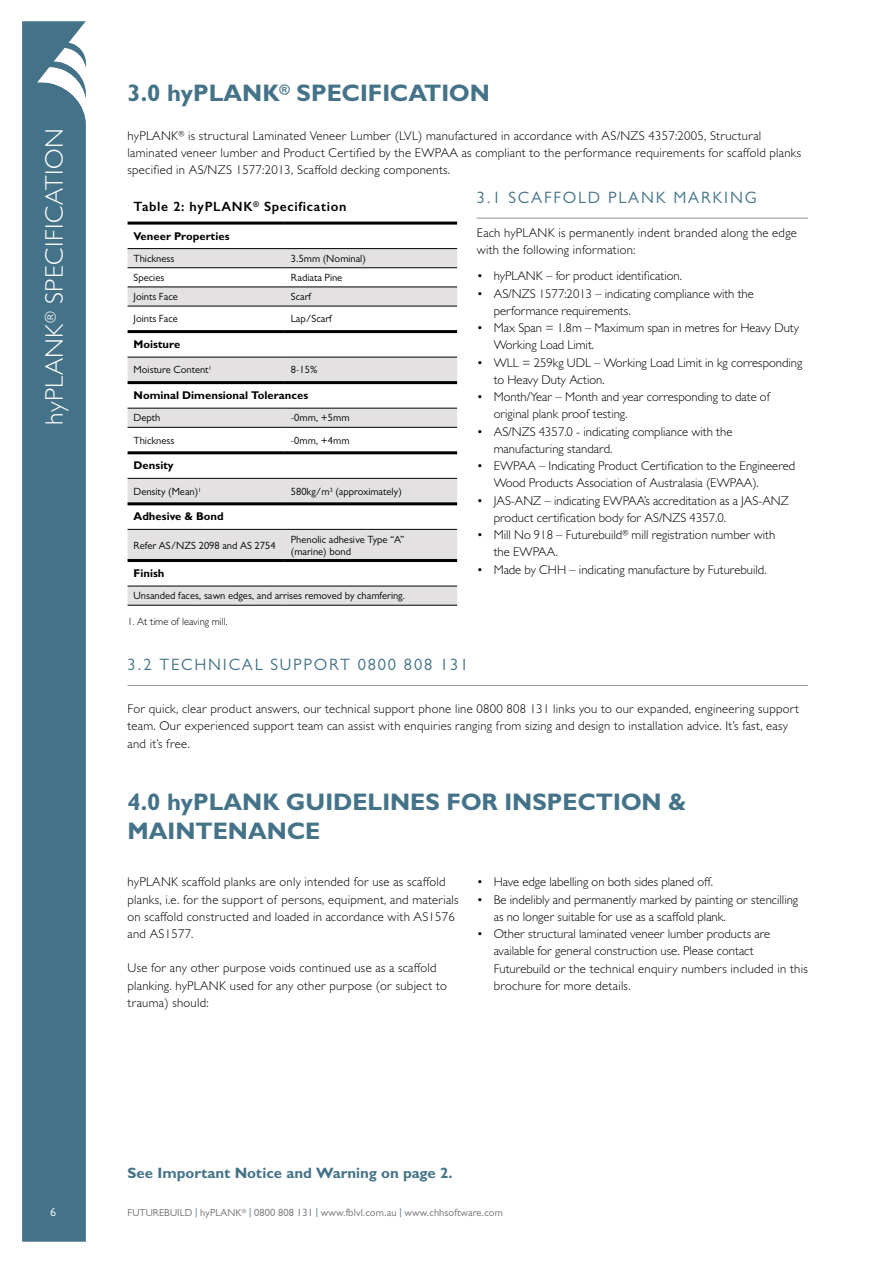
<style>
.page{position:relative;width:893px;height:1263px;background:#fff}
.page>*{position:absolute;margin:0;border:0;box-sizing:border-box;transform-origin:0 0}
.t1{font:300 25.5px "Gill Sans MT Pro";letter-spacing:.02em;color:#fff}
.t2{font:700 24px/28.8px "Gill Sans MT Pro";color:#447389}
.t3{font:16.5px "Gill Sans MT Pro";letter-spacing:.11em;color:#447389}
.t4{font:700 15px "Gill Sans MT Pro";color:#447389}
.t5{font:600 13.5px "Gill Sans";letter-spacing:.05em;color:#000}
.t6{font:300 12.75px/17.2px "Gill Sans MT Pro";letter-spacing:.005em;color:#000}
.t7{font:12px "Gill Sans MT Pro";color:#fff}
.t8{font:700 11.25px "Gill Sans MT Pro";color:#000}
.t9{font:10.5px/12px "Gill Sans MT Pro";color:#000}
.t10{font:10.5px "Gill Sans MT Pro";letter-spacing:.01em;color:#6d6e71}
.t11{font:300 10.5px "Gill Sans MT Pro";color:#000}
.s1{font-size:10.2px}
.s2{font-size:10.2px;color:#447389}
</style>
<div class="page">
<div style="left:22px;top:21px;width:64px;height:1221px;background:#447389"></div>
<svg style="left:38px;top:23px;width:48px;height:95px"></svg>
<svg style="left:128px;top:249px;width:329px;height:356px"></svg>
<hr style="left:128px;top:248px;width:157px;height:1px;background:#000">
<hr style="left:285px;top:248px;width:172px;height:1px;background:#000">
<hr style="left:128px;top:357px;width:157px;height:1px;background:#000">
<hr style="left:285px;top:357px;width:172px;height:1px;background:#000">
<hr style="left:128px;top:408px;width:157px;height:1px;background:#000">
<hr style="left:285px;top:408px;width:172px;height:1px;background:#000">
<hr style="left:128px;top:478px;width:157px;height:1px;background:#000">
<hr style="left:285px;top:478px;width:172px;height:1px;background:#000">
<hr style="left:128px;top:529px;width:157px;height:1px;background:#000">
<hr style="left:285px;top:529px;width:172px;height:1px;background:#000">
<hr style="left:128px;top:330px;width:157px;height:3px;background:#000">
<hr style="left:285px;top:330px;width:172px;height:3px;background:#000">
<hr style="left:128px;top:381px;width:157px;height:3px;background:#000">
<hr style="left:285px;top:381px;width:172px;height:3px;background:#000">
<hr style="left:128px;top:451px;width:157px;height:3px;background:#000">
<hr style="left:285px;top:451px;width:172px;height:3px;background:#000">
<hr style="left:128px;top:502px;width:157px;height:3px;background:#000">
<hr style="left:285px;top:502px;width:172px;height:3px;background:#000">
<hr style="left:128px;top:559px;width:157px;height:3px;background:#000">
<hr style="left:285px;top:559px;width:172px;height:3px;background:#000">
<hr style="left:128px;top:586px;width:157px;height:1px;background:#000">
<hr style="left:285px;top:586px;width:172px;height:1px;background:#000">
<hr style="left:128px;top:427px;width:157px;height:1px;background:#000">
<hr style="left:285px;top:427px;width:172px;height:1px;background:#000">
<hr style="left:128px;top:306px;width:157px;height:1px;background:#000">
<hr style="left:285px;top:306px;width:172px;height:1px;background:#000">
<hr style="left:128px;top:287px;width:157px;height:1px;background:#000">
<hr style="left:285px;top:287px;width:172px;height:1px;background:#000">
<hr style="left:128px;top:267px;width:157px;height:1px;background:#000">
<hr style="left:285px;top:267px;width:172px;height:1px;background:#000">
<hr style="left:128px;top:222px;width:157px;height:3px;background:#000">
<hr style="left:285px;top:222px;width:172px;height:3px;background:#000">
<hr style="left:128px;top:605px;width:157px;height:1px;background:#000">
<hr style="left:285px;top:605px;width:172px;height:1px;background:#000">
<hr style="left:477px;top:218px;width:331px;height:1px;background:#939598">
<hr style="left:128px;top:685px;width:680px;height:1px;background:#939598">
<h1 class="t1" style="left:39px;top:425px;width:298px;rotate:-90deg">hyPLANK<sup>®</sup> SPECIFICATION</h1>
<h2 class="t2" style="left:128px;top:78px;width:364px">3.0 hyPLANK<sup>®</sup> SPECIFICATION</h2>
<p class="t6" style="left:128px;top:127px;width:675px">hyPLANK<sup>®</sup> is structural Laminated Veneer Lumber (LVL) manufactured in accordance with AS/NZS 4357:2005, Structural laminated veneer lumber and Product Certified by the EWPAA as compliant to the performance requirements for scaffold planks specified in AS/NZS 1577:2013, Scaffold decking components.</p>
<p class="t5" style="left:134px;top:198px;width:214px">Table 2: hyPLANK<sup>®</sup> Specification</p>
<p class="t8" style="left:134px;top:229px;width:98px">Veneer Properties</p>
<p class="t9" style="left:134px;top:252px;width:42px">Thickness</p>
<p class="t9" style="left:291px;top:252px;width:76px">3.5mm (Nominal)</p>
<p class="t9" style="left:134px;top:271px;width:32px">Species</p>
<p class="t9" style="left:291px;top:271px;width:53px">Radiata Pine</p>
<p class="t9" style="left:134px;top:290px;width:46px">Joints Face</p>
<p class="t9" style="left:291px;top:290px;width:22px">Scarf</p>
<p class="t9" style="left:134px;top:313px;width:46px">Joints Face</p>
<p class="t9" style="left:291px;top:313px;width:42px">Lap/Scarf</p>
<p class="t8" style="left:134px;top:337px;width:48px">Moisture</p>
<p class="t9" style="left:134px;top:364px;width:79px">Moisture Content<sup>1</sup></p>
<p class="t9" style="left:291px;top:364px;width:28px">8-15%</p>
<p class="t8" style="left:134px;top:388px;width:176px">Nominal Dimensional Tolerances</p>
<p class="t9" style="left:134px;top:412px;width:28px">Depth</p>
<p class="t9" style="left:291px;top:412px;width:60px">-0mm, +5mm</p>
<p class="t9" style="left:134px;top:434px;width:42px">Thickness</p>
<p class="t9" style="left:291px;top:434px;width:60px">-0mm, +4mm</p>
<p class="t8" style="left:134px;top:459px;width:42px">Density</p>
<p class="t9" style="left:134px;top:485px;width:69px">Density (Mean)<sup>1</sup></p>
<p class="t9" style="left:291px;top:485px;width:112px">580kg/m<sup>3</sup> (approximately)</p>
<p class="t8" style="left:134px;top:510px;width:92px">Adhesive &amp; Bond</p>
<p class="t9" style="left:134px;top:539px;width:144px">Refer AS/NZS 2098 and AS 2754</p>
<p class="t9" style="left:291px;top:533px;width:115px">Phenolic adhesive Type “A” (marine) bond</p>
<p class="t8" style="left:134px;top:566px;width:32px">Finish</p>
<p class="t9" style="left:134px;top:590px;width:273px">Unsanded faces, sawn edges, and arrises removed by chamfering.</p>
<p class="t11" style="left:128px;top:615px;width:102px">1. At time of leaving mill.</p>
<p class="t3" style="left:477px;top:187px;width:282px">3.1 SCAFFOLD PLANK MARKING</p>
<p class="t6" style="left:477px;top:224px;width:322px">Each hyPLANK is permanently indent branded along the edge with the following information:</p>
<p class="t6" style="left:477px;top:267px;width:207px">• hyPLANK – for product identification.</p>
<p class="t6" style="left:494px;top:284px;width:262px;text-indent:-17px">• AS/NZS 1577:2013 – indicating compliance with the performance requirements.</p>
<p class="t6" style="left:494px;top:319px;width:307px;text-indent:-17px">• Max Span = 1.8m – Maximum span in metres for Heavy Duty<br>Working Load Limit.</p>
<p class="t6" style="left:494px;top:353px;width:310px;text-indent:-17px">• WLL = 259kg UDL – Working Load Limit in kg corresponding to Heavy Duty Action.</p>
<p class="t6" style="left:494px;top:388px;width:278px;text-indent:-17px">• Month/Year – Month and year corresponding to date of original plank proof testing.</p>
<p class="t6" style="left:494px;top:422px;width:240px;text-indent:-17px">• AS/NZS 4357.0 - indicating compliance with the manufacturing standard.</p>
<p class="t6" style="left:494px;top:457px;width:303px;text-indent:-17px">• EWPAA – Indicating Product Certification to the Engineered<br>Wood Products Association of Australasia (EWPAA).</p>
<p class="t6" style="left:494px;top:491px;width:297px;text-indent:-17px">• JAS-ANZ – indicating EWPAA’s accreditation as a JAS-ANZ product certification body for AS/NZS 4357.0.</p>
<p class="t6" style="left:494px;top:526px;width:283px;text-indent:-17px">• Mill No 918 – Futurebuild<sup>®</sup> mill registration number with the EWPAA.</p>
<p class="t6" style="left:477px;top:560px;width:291px">• Made by CHH – indicating manufacture by Futurebuild.</p>
<p class="t3" style="left:128px;top:655px;width:342px">3.2 TECHNICAL SUPPORT 0800 808 131</p>
<p class="t6" style="left:128px;top:700px;width:673px">For quick, clear product answers, our technical support phone line 0800 808 131 links you to our expanded, engineering support team. Our experienced support team can assist with enquiries ranging from sizing and design to installation advice. It’s fast, easy and it’s free.</p>
<h2 class="t2" style="left:128px;top:787px;width:560px">4.0 hyPLANK GUIDELINES FOR INSPECTION &amp;<br>MAINTENANCE</h2>
<p class="t6" style="left:128px;top:873px;width:333px">hyPLANK scaffold planks are only intended for use as scaffold planks, i.e. for the support of persons, equipment, and materials on scaffold constructed and loaded in accordance with AS1576 and AS1577.</p>
<p class="t6" style="left:128px;top:959px;width:321px">Use for any other purpose voids continued use as a scaffold planking. hyPLANK used for any other purpose (or subject to trauma) should:</p>
<p class="t6" style="left:477px;top:873px;width:238px">• Have edge labelling on both sides planed off.</p>
<p class="t6" style="left:494px;top:890px;width:306px;text-indent:-17px">• Be indelibly and permanently marked by painting or stencilling as no longer suitable for use as a scaffold plank.</p>
<p class="t6" style="left:494px;top:925px;width:315px;text-indent:-17px">• Other structural laminated veneer lumber products are available for general construction use. Please contact Futurebuild or the technical enquiry numbers included in this brochure for more details.</p>
<p class="t4" style="left:128px;top:1163px;width:327px">See Important Notice and Warning on page 2.</p>
<p class="t7" style="left:50px;top:1205px;width:7px">6</p>
<p class="t10" style="left:128px;top:1206px;width:377px"><span class="s1">FUTUREBUILD</span> <span class="s2">|</span> <span class="s1">hyPLANK</span><sup>®</sup> <span class="s2">|</span> 0800 808 131 <span class="s2">|</span> www.fblvl.com.au <span class="s2">|</span> www.chhsoftware.com</p>
</div>
